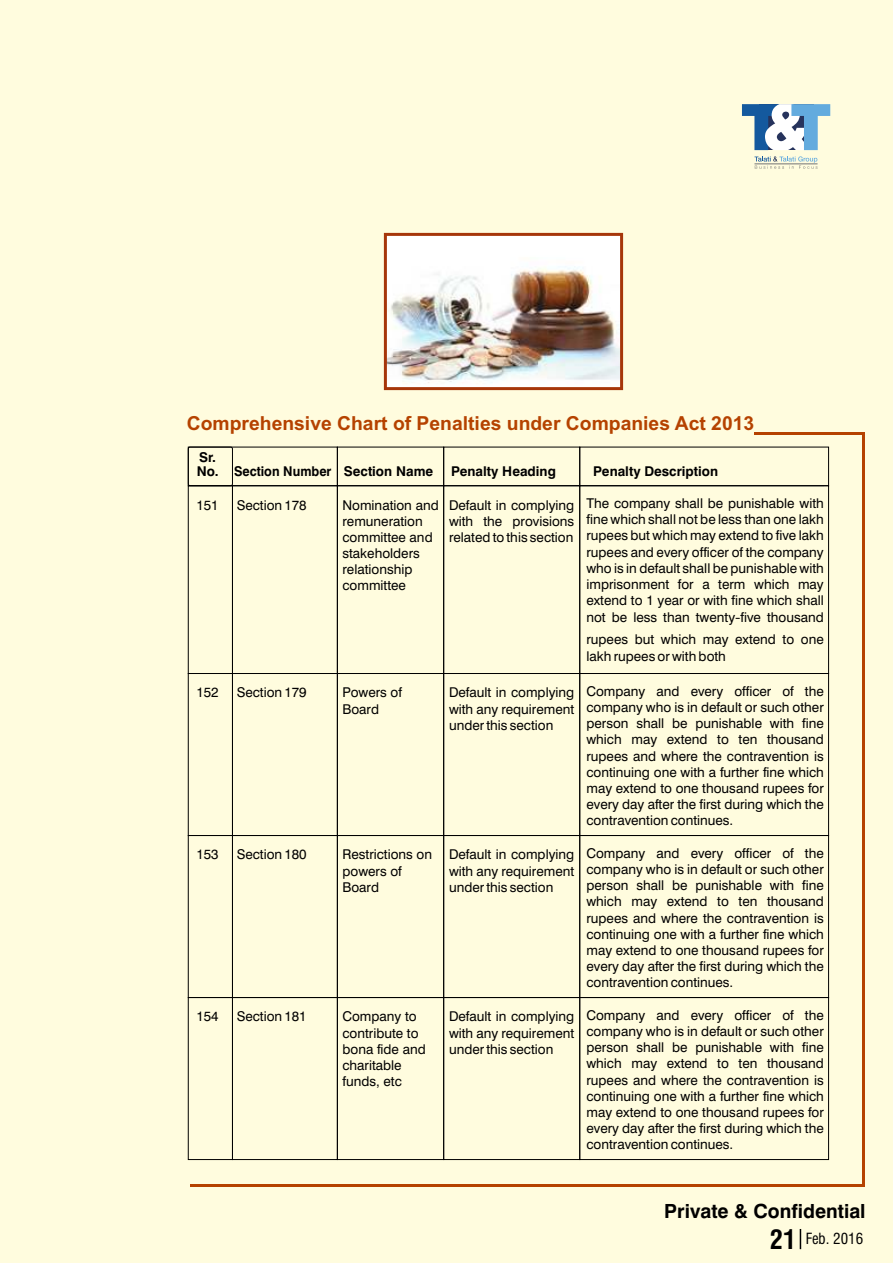
<style>
.page{position:relative;width:893px;height:1263px;background:#fffcde}
.page>*{position:absolute;margin:0;border:0;box-sizing:border-box;transform-origin:0 0}
.t1{font:700 condensed 26.25px "Swiss 721 BT";color:#000}
.t2{font:700 19.5px "Swiss 721 BT";color:#000}
.t3{font:700 19.35px "Arial";color:#b54200}
.t4{font:condensed 15px "Swiss 721 BT";color:#000}
.t5{font:13.5px/16.2px "Swiss 721 BT";color:#000;text-align:justify}
.t6{font:700 13.5px/14.2px "Swiss 721 BT";color:#000}
.t7{font:700 13.5px "Swiss 721 BT";color:#000;scale:.94 1}
.s1{font-family:"Adobe Caslon Pro";font-weight:700}
</style>
<div class="page">
<hr style="left:862px;top:434px;width:2px;height:752px;background:#b54200">
<hr style="left:754px;top:432px;width:110px;height:2px;background:#b54200">
<hr style="left:190px;top:1184px;width:674px;height:2px;background:#b54200">
<svg style="left:800px;top:1229px;width:1px;height:20px"></svg>
<svg style="left:754px;top:156px;width:63px;height:13px"></svg>
<svg style="left:742px;top:104px;width:88px;height:46px"></svg>
<hr style="left:754px;top:164px;width:63px;height:1px;background:#737375">
<div style="left:232px;top:673px;width:106px;height:163px;border:1px solid #000"></div>
<div style="left:232px;top:835px;width:106px;height:163px;border:1px solid #000"></div>
<div style="left:232px;top:997px;width:106px;height:163px;border:1px solid #000"></div>
<div style="left:188px;top:485px;width:45px;height:189px;border:1px solid #000"></div>
<div style="left:188px;top:673px;width:45px;height:163px;border:1px solid #000"></div>
<div style="left:188px;top:835px;width:45px;height:163px;border:1px solid #000"></div>
<div style="left:188px;top:997px;width:45px;height:163px;border:1px solid #000"></div>
<div style="left:188px;top:447px;width:150px;height:39px;border:1px solid #000"></div>
<div style="left:337px;top:485px;width:107px;height:189px;border:1px solid #000"></div>
<div style="left:337px;top:673px;width:107px;height:163px;border:1px solid #000"></div>
<div style="left:337px;top:835px;width:107px;height:163px;border:1px solid #000"></div>
<div style="left:337px;top:997px;width:107px;height:163px;border:1px solid #000"></div>
<div style="left:337px;top:447px;width:107px;height:39px;border:1px solid #000"></div>
<div style="left:443px;top:485px;width:137px;height:189px;border:1px solid #000"></div>
<div style="left:443px;top:673px;width:137px;height:163px;border:1px solid #000"></div>
<div style="left:443px;top:835px;width:137px;height:163px;border:1px solid #000"></div>
<div style="left:443px;top:997px;width:137px;height:163px;border:1px solid #000"></div>
<div style="left:443px;top:447px;width:137px;height:39px;border:1px solid #000"></div>
<div style="left:579px;top:485px;width:250px;height:189px;border:1px solid #000"></div>
<div style="left:579px;top:673px;width:250px;height:163px;border:1px solid #000"></div>
<div style="left:579px;top:835px;width:250px;height:163px;border:1px solid #000"></div>
<div style="left:579px;top:997px;width:250px;height:163px;border:1px solid #000"></div>
<div style="left:579px;top:447px;width:250px;height:39px;border:1px solid #000"></div>
<div style="left:188px;top:447px;width:45px;height:39px;border:1px solid #000;border-radius:2px"></div>
<img style="left:388px;top:240px;width:231px;height:146px">
<div style="left:384px;top:233px;width:239px;height:157px;border:3px solid #a6360a"></div>
<h3 class="t3" style="left:187px;top:415px;width:569px">Comprehensive Chart of Penalties under Companies Act 2013</h3>
<p class="t6" style="left:197px;top:451px;width:24px">Sr.<br>No.</p>
<p class="t7" style="left:234px;top:465px;width:213px">Section Number Section Name</p>
<p class="t6" style="left:451px;top:465px;width:106px">Penalty Heading</p>
<p class="t6" style="left:593px;top:465px;width:126px">Penalty Description</p>
<p class="t5" style="left:196px;top:498px;width:24px">151</p>
<p class="t5" style="left:237px;top:498px;width:71px">Section 178</p>
<p class="t5" style="left:196px;top:686px;width:24px">152</p>
<p class="t5" style="left:237px;top:686px;width:71px">Section 179</p>
<p class="t5" style="left:196px;top:848px;width:24px">153</p>
<p class="t5" style="left:237px;top:848px;width:71px">Section 180</p>
<p class="t5" style="left:196px;top:1010px;width:24px">154</p>
<p class="t5" style="left:237px;top:1010px;width:71px">Section 181</p>
<p class="t5" style="left:342px;top:498px;width:98px;text-align:left">Nomination and remuneration committee and stakeholders relationship committee</p>
<p class="t5" style="left:449px;top:498px;width:127px">Default in complying with the provisions related to this section</p>
<p class="t5" style="left:342px;top:686px;width:61px">Powers of<br>Board</p>
<p class="t5" style="left:449px;top:686px;width:127px">Default in complying with any requirement under this section</p>
<p class="t5" style="left:342px;top:848px;width:91px;text-align:left">Restrictions on powers of<br>Board</p>
<p class="t5" style="left:449px;top:848px;width:127px">Default in complying with any requirement under this section</p>
<p class="t5" style="left:342px;top:1010px;width:85px;text-align:left">Company to contribute to bona fide and charitable funds, etc</p>
<p class="t5" style="left:449px;top:1010px;width:127px">Default in complying with any requirement under this section</p>
<p class="t5" style="left:586px;top:496px;width:239px">The company shall be punishable with fine which shall not be less than one lakh rupees but which may extend to five lakh rupees and every officer of the company who is in default shall be punishable with imprisonment for a term which may extend to 1 year or with fine which shall not be less than twenty<span class="s1">‐</span>five thousand</p>
<p class="t5" style="left:586px;top:633px;width:239px">rupees but which may extend to one lakh rupees or with both</p>
<p class="t5" style="left:586px;top:684px;width:239px">Company and every officer of the company who is in default or such other person shall be punishable with fine which may extend to ten thousand rupees and where the contravention is continuing one with a further fine which may extend to one thousand rupees for every day after the first during which the contravention continues.</p>
<p class="t5" style="left:586px;top:846px;width:239px">Company and every officer of the company who is in default or such other person shall be punishable with fine which may extend to ten thousand rupees and where the contravention is continuing one with a further fine which may extend to one thousand rupees for every day after the first during which the contravention continues.</p>
<p class="t5" style="left:586px;top:1008px;width:239px">Company and every officer of the company who is in default or such other person shall be punishable with fine which may extend to ten thousand rupees and where the contravention is continuing one with a further fine which may extend to one thousand rupees for every day after the first during which the contravention continues.</p>
<h2 class="t2" style="left:664px;top:1203px;width:203px">Private &amp; Confidential</h2>
<h1 class="t1" style="left:770px;top:1229px;width:28px">21</h1>
<p class="t4" style="left:806px;top:1233px;width:59px">Feb. 2016</p>
</div>
